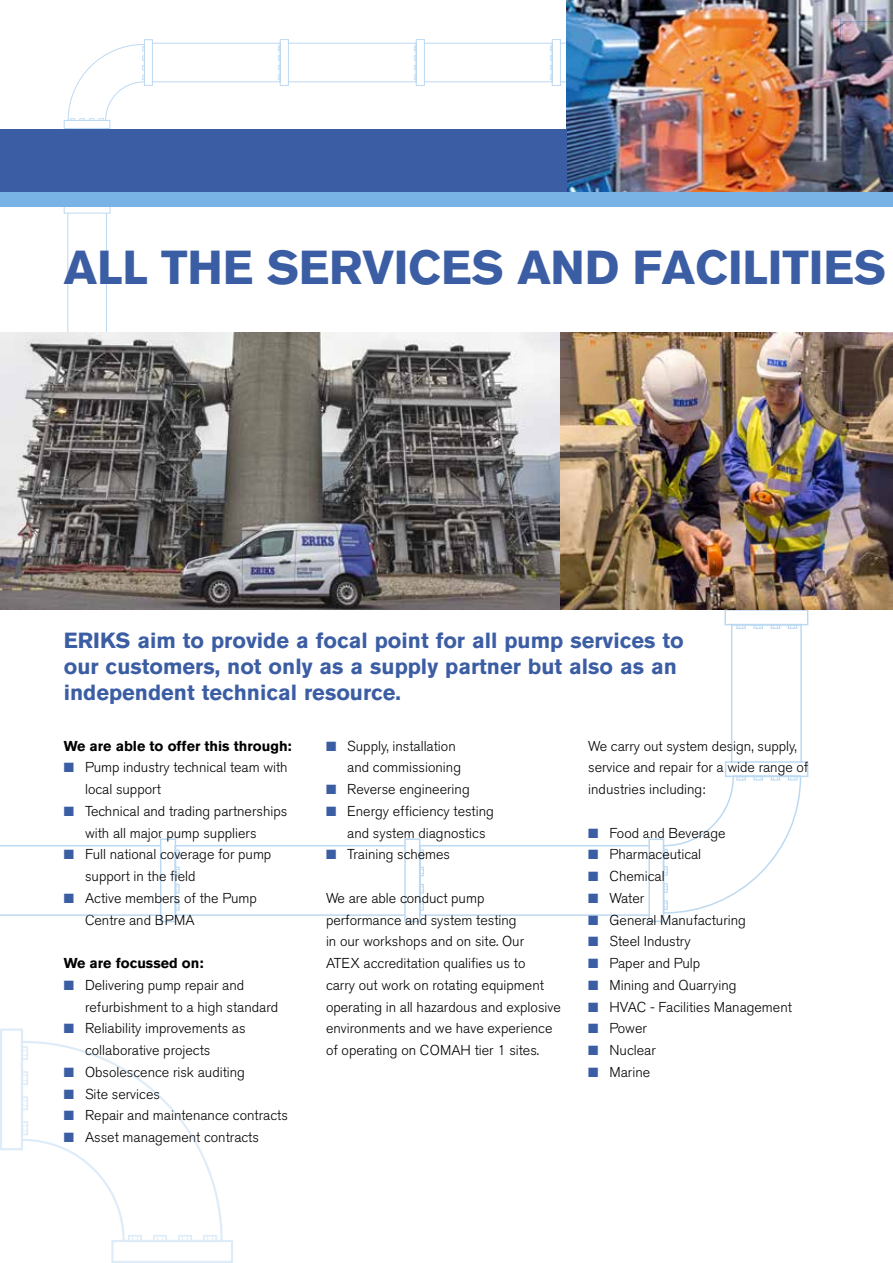
<style>
.page{position:relative;width:893px;height:1263px;background:#fff}
.page>*{position:absolute;margin:0;border:0;box-sizing:border-box;transform-origin:0 0}
.t1{font:700 47.25px "Akzidenz Grotesk BE";letter-spacing:-.005em;color:#3b5da3}
.t2{font:700 21.75px/26.2px "Akzidenz Grotesk BE";color:#3b5da3}
.t3{font:300 14.25px/21.8px "Akzidenz Grotesk BE";color:#000}
.t4{font:700 14.25px "Akzidenz Grotesk BE";color:#000}
.s1{color:#3b5da3}
</style>
<div class="page">
<svg style="left:152px;top:39px;width:415px;height:47px"></svg>
<svg style="left:63px;top:44px;width:82px;height:289px"></svg>
<img style="left:567px;top:0;width:326px;height:192px">
<div style="left:0;top:129px;width:567px;height:63px;background:#3b5da3"></div>
<div style="left:0;top:192px;width:893px;height:15px;background:#79b3e5"></div>
<svg style="left:23px;top:1041px;width:210px;height:222px"></svg>
<svg style="left:203px;top:1235px;width:14px;height:5px"></svg>
<svg style="left:128px;top:1235px;width:14px;height:5px"></svg>
<svg style="left:153px;top:1235px;width:14px;height:5px"></svg>
<svg style="left:178px;top:1235px;width:14px;height:5px"></svg>
<svg style="left:23px;top:1121px;width:5px;height:14px"></svg>
<svg style="left:23px;top:1046px;width:5px;height:14px"></svg>
<svg style="left:23px;top:1071px;width:5px;height:14px"></svg>
<svg style="left:23px;top:1096px;width:5px;height:14px"></svg>
<svg style="left:0;top:838px;width:650px;height:85px"></svg>
<svg style="left:662px;top:609px;width:147px;height:305px"></svg>
<img style="left:831px;top:17px;width:62px;height:48px">
<img style="left:0;top:333px;width:560px;height:276px">
<img style="left:560px;top:333px;width:333px;height:276px">
<h1 class="t1" style="left:64px;top:240px;width:824px">ALL THE SERVICES AND FACILITIES</h1>
<h2 class="t2" style="left:64px;top:627px;width:621px">ERIKS aim to provide a focal point for all pump services to our customers, not only as a supply partner but also as an independent technical resource.</h2>
<p class="t4" style="left:64px;top:737px;width:230px">We are able to offer this through:</p>
<p class="t3" style="left:85px;top:757px;width:204px;text-indent:-21px"><span class="s1">■</span> Pump industry technical team with local support</p>
<p class="t3" style="left:85px;top:800px;width:204px;text-indent:-21px"><span class="s1">■</span> Technical and trading partnerships with all major pump suppliers</p>
<p class="t3" style="left:85px;top:844px;width:188px;text-indent:-21px"><span class="s1">■</span> Full national coverage for pump support in the field</p>
<p class="t3" style="left:85px;top:887px;width:173px;text-indent:-21px"><span class="s1">■</span> Active members of the Pump<br>Centre and BPMA</p>
<p class="t4" style="left:64px;top:955px;width:141px">We are focussed on:</p>
<p class="t3" style="left:85px;top:974px;width:195px;text-indent:-21px"><span class="s1">■</span> Delivering pump repair and refurbishment to a high standard</p>
<p class="t3" style="left:85px;top:1018px;width:162px;text-indent:-21px"><span class="s1">■</span> Reliability improvements as collaborative projects</p>
<p class="t3" style="left:64px;top:1061px;width:183px"><span class="s1">■</span> Obsolescence risk auditing</p>
<p class="t3" style="left:64px;top:1083px;width:98px"><span class="s1">■</span> Site services</p>
<p class="t3" style="left:64px;top:1105px;width:226px"><span class="s1">■</span> Repair and maintenance contracts</p>
<p class="t3" style="left:64px;top:1127px;width:197px"><span class="s1">■</span> Asset management contracts</p>
<p class="t3" style="left:347px;top:735px;width:115px;text-indent:-21px"><span class="s1">■</span> Supply, installation and commissioning</p>
<p class="t3" style="left:326px;top:779px;width:145px"><span class="s1">■</span> Reverse engineering</p>
<p class="t3" style="left:347px;top:800px;width:148px;text-indent:-21px"><span class="s1">■</span> Energy efficiency testing and system diagnostics</p>
<p class="t3" style="left:326px;top:844px;width:126px"><span class="s1">■</span> Training schemes</p>
<p class="t3" style="left:326px;top:887px;width:236px">We are able conduct pump performance and system testing<br>in our workshops and on site. Our ATEX accreditation qualifies us to<br>carry out work on rotating equipment operating in all hazardous and explosive environments and we have experience of operating on COMAH tier 1 sites.</p>
<p class="t3" style="left:588px;top:735px;width:222px">We carry out system design, supply, service and repair for a wide range of industries including:</p>
<p class="t3" style="left:588px;top:822px;width:139px"><span class="s1">■</span> Food and Beverage</p>
<p class="t3" style="left:588px;top:844px;width:115px"><span class="s1">■</span> Pharmaceutical</p>
<p class="t3" style="left:588px;top:866px;width:78px"><span class="s1">■</span> Chemical</p>
<p class="t3" style="left:588px;top:887px;width:58px"><span class="s1">■</span> Water</p>
<p class="t3" style="left:588px;top:909px;width:159px"><span class="s1">■</span> General Manufacturing</p>
<p class="t3" style="left:588px;top:931px;width:104px"><span class="s1">■</span> Steel Industry</p>
<p class="t3" style="left:588px;top:953px;width:114px"><span class="s1">■</span> Paper and Pulp</p>
<p class="t3" style="left:588px;top:974px;width:150px"><span class="s1">■</span> Mining and Quarrying</p>
<p class="t3" style="left:588px;top:996px;width:205px"><span class="s1">■</span> HVAC - Facilities Management</p>
<p class="t3" style="left:588px;top:1018px;width:60px"><span class="s1">■</span> Power</p>
<p class="t3" style="left:588px;top:1040px;width:69px"><span class="s1">■</span> Nuclear</p>
<p class="t3" style="left:588px;top:1061px;width:63px"><span class="s1">■</span> Marine</p>
</div>
